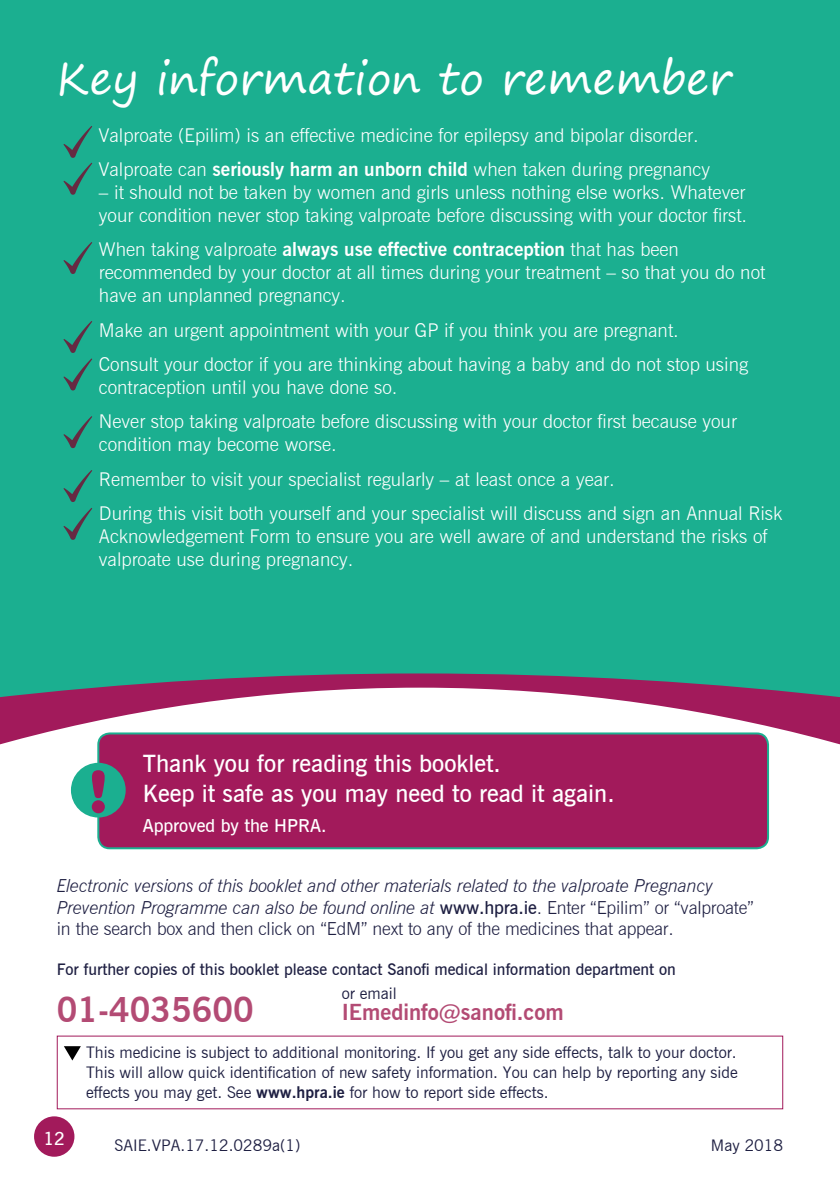
<style>
.page{position:relative;width:840px;height:1191px;background:#fff}
.page>*{position:absolute;margin:0;border:0;box-sizing:border-box;transform-origin:0 0}
.t1{font:900 58.4px "Helvetica Rounded LT Std";color:#a21a5b}
.t2{font:44px "Segoe Print";color:#fff}
.t3{font:700 34px "News Gothic BT";color:#b34b74}
.t4{font:600 24px/30px "News Gothic BT";color:#fff}
.t5{font:700 22px "News Gothic BT";color:#b34b74}
.t6{font:300 19px/34.4px "News Gothic BT";color:#fff}
.t7{font:italic 300 18px/21.6px "News Gothic BT";letter-spacing:-.01em;color:#1e1f42}
.t8{font:600 18px "News Gothic BT";color:#fff}
.t9{font:16px/20px "News Gothic BT";color:#1e1f42;text-align:justify}
.t10{font:600 16px "News Gothic BT";color:#1e1f42}
.s1{font-weight:700}
.s2{font-weight:600;font-style:normal}
.s3{font-style:normal}
</style>
<div class="page">
<div style="left:0;top:0;width:839px;height:746px;background:#1baf90"></div>
<svg style="left:63px;top:126px;width:29px;height:69px"></svg>
<svg style="left:63px;top:242px;width:29px;height:32px"></svg>
<svg style="left:63px;top:321px;width:29px;height:70px"></svg>
<svg style="left:63px;top:416px;width:29px;height:32px"></svg>
<svg style="left:63px;top:470px;width:29px;height:32px"></svg>
<svg style="left:63px;top:508px;width:29px;height:32px"></svg>
<svg style="left:103px;top:673px;width:634px;height:14px;fill:#a21a5b"></svg>
<svg style="left:0;top:687px;width:839px;height:470px"></svg>
<div style="left:34px;top:1116px;width:40px;height:40px;background:#a21a5b;border-radius:50%"></div>
<div style="left:98px;top:733px;width:669px;height:115px;background:#a21a5b;border-radius:11px"></div>
<div style="left:97px;top:732px;width:671px;height:117px;border:2px solid #1baf90;border-radius:11px"></div>
<div style="left:71px;top:763px;width:55px;height:54px;background:#1baf90;border-radius:50%"></div>
<svg style="left:64px;top:1046px;width:17px;height:14px"></svg>
<h2 class="t2" style="left:57px;top:39px;width:676px">Key information to remember</h2>
<p class="t6" style="left:99px;top:117px;width:612px">Valproate (Epilim) is an effective medicine for epilepsy and bipolar disorder.<br>Valproate can <span class="s1">seriously harm an unborn child</span> when taken during pregnancy</p>
<p class="t6" style="left:99px;top:180px;width:649px;line-height:23px">– it should not be taken by women and girls unless nothing else works. Whatever your condition never stop taking valproate before discussing with your doctor first.</p>
<p class="t6" style="left:99px;top:238px;width:667px;line-height:23px">When taking valproate <span class="s1">always use effective contraception</span> that has been recommended by your doctor at all times during your treatment – so that you do not have an unplanned pregnancy.</p>
<p class="t6" style="left:99px;top:312px;width:650px">Make an urgent appointment with your GP if you think you are pregnant.<br>Consult your doctor if you are thinking about having a baby and do not stop using</p>
<p class="t6" style="left:99px;top:370px;width:639px">contraception until you have done so.<br>Never stop taking valproate before discussing with your doctor first because your</p>
<p class="t6" style="left:99px;top:427px;width:684px">condition may become worse.<br>Remember to visit your specialist regularly – at least once a year.<br>During this visit both yourself and your specialist will discuss and sign an Annual Risk</p>
<p class="t6" style="left:99px;top:525px;width:669px;line-height:23px">Acknowledgement Form to ensure you are well aware of and understand the risks of valproate use during pregnancy.</p>
<h1 class="t1" style="left:87px;top:754px;width:23px">!</h1>
<p class="t4" style="left:143px;top:748px;width:473px">Thank you for reading this booklet.<br>Keep it safe as you may need to read it again.</p>
<p class="t8" style="left:143px;top:815px;width:185px">Approved by the HPRA.</p>
<p class="t7" style="left:57px;top:874px;width:698px">Electronic versions of this booklet and other materials related to the valproate Pregnancy<br>Prevention Programme can also be found online at <span class="s2">www.hpra.ie</span><span class="s3">. Enter “Epilim” or “valproate” in the search box and then click on “EdM” next to any of the medicines that appear.</span></p>
<p class="t10" style="left:57px;top:960px;width:620px">For further copies of this booklet please contact Sanofi medical information department on</p>
<h3 class="t3" style="left:57px;top:989px;width:198px">01-4035600</h3>
<p class="t9" style="left:86px;top:1041px;width:653px">This medicine is subject to additional monitoring. If you get any side effects, talk to your doctor.<br>This will allow quick identification of new safety information. You can help by reporting any side effects you may get. See <span class="s1">www.hpra.ie</span> for how to report side effects.</p>
<p class="t9" style="left:341px;top:983px;width:57px">or email</p>
<p class="t5" style="left:341px;top:999px;width:223px">IEmedinfo@sanofi.com</p>
<p class="t8" style="left:43px;top:1127px;width:23px">12</p>
<p class="t9" style="left:115px;top:1135px;width:187px">SAIE.VPA.17.12.0289a(1)</p>
<p class="t9" style="left:710px;top:1135px;width:74px">May 2018</p>
</div>
